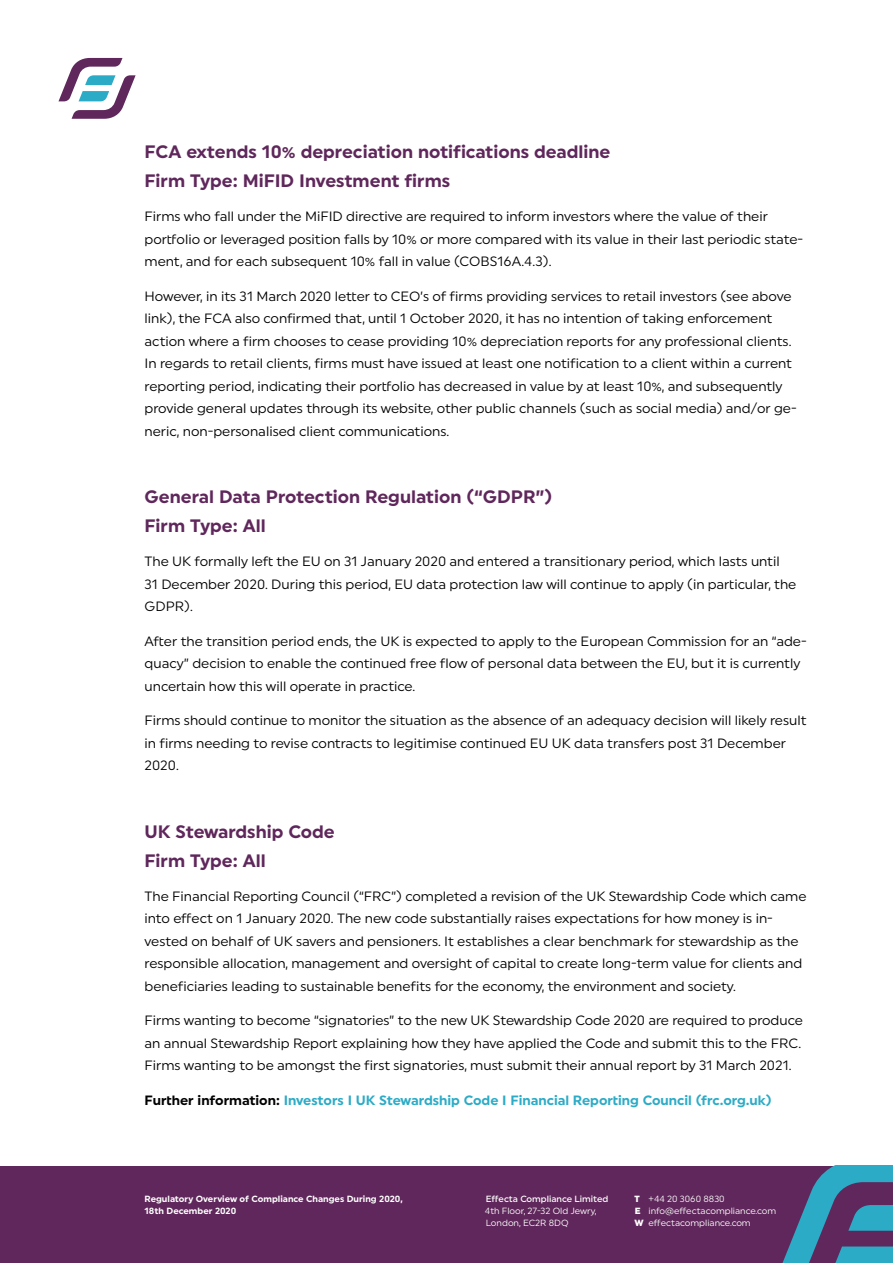
<style>
.page{position:relative;width:893px;height:1263px;background:#fff}
.page>*{position:absolute;margin:0;border:0;box-sizing:border-box;transform-origin:0 0}
.t1{font:700 18px/29.2px "Uniform";color:#5f275b}
.t2{font:13.5px/22.5px "Uniform";color:#000}
.t3{font:700 13.5px "Uniform";color:#2cabc6}
.t4{font:9px/12px "Uniform";color:#fff}
.t5{font:700 9px/12px "Uniform";color:#fff}
.t6{font:500 9px "Uniform";color:#fff}
.s1{color:#000}
.s2{font-weight:900}
</style>
<div class="page">
<div style="left:0;top:1166px;width:893px;height:97px;background:#5f275b"></div>
<svg style="left:782px;top:1166px;width:111px;height:97px"></svg>
<svg style="left:58px;top:58px;width:78px;height:61px"></svg>
<h1 class="t1" style="left:145px;top:137px;width:467px">FCA extends 10% depreciation notifications deadline<br>Firm Type: MiFID Investment firms</h1>
<p class="t2" style="left:145px;top:205px;width:660px">Firms who fall under the MiFID directive are required to inform investors where the value of their portfolio or leveraged position falls by 10% or more compared with its value in their last periodic state&shy;ment, and for each subsequent 10% fall in value (COBS16A.4.3).</p>
<p class="t2" style="left:145px;top:284px;width:654px">However, in its 31 March 2020 letter to CEO’s of firms providing services to retail investors (see above link), the FCA also confirmed that, until 1 October 2020, it has no intention of taking enforcement action where a firm chooses to cease providing 10% depreciation reports for any professional clients.<br>In regards to retail clients, firms must have issued at least one notification to a client within a current reporting period, indicating their portfolio has decreased in value by at least 10%, and subsequently provide general updates through its website, other public channels (such as social media) and/or ge&shy;neric, non-personalised client communications.</p>
<h1 class="t1" style="left:145px;top:482px;width:409px">General Data Protection Regulation (“GDPR”)<br>Firm Type: All</h1>
<p class="t2" style="left:145px;top:550px;width:653px">The UK formally left the EU on 31 January 2020 and entered a transitionary period, which lasts until<br>31 December 2020. During this period, EU data protection law will continue to apply (in particular, the<br>GDPR).</p>
<p class="t2" style="left:145px;top:629px;width:664px">After the transition period ends, the UK is expected to apply to the European Commission for an “ade&shy;quacy” decision to enable the continued free flow of personal data between the EU, but it is currently uncertain how this will operate in practice.</p>
<p class="t2" style="left:145px;top:709px;width:663px">Firms should continue to monitor the situation as the absence of an adequacy decision will likely result in firms needing to revise contracts to legitimise continued EU UK data transfers post 31 December<br>2020.</p>
<h1 class="t1" style="left:145px;top:816px;width:192px">UK Stewardship Code<br>Firm Type: All</h1>
<p class="t2" style="left:145px;top:884px;width:663px">The Financial Reporting Council (“FRC”) completed a revision of the UK Stewardship Code which came into effect on 1 January 2020. The new code substantially raises expectations for how money is in&shy;vested on behalf of UK savers and pensioners. It establishes a clear benchmark for stewardship as the responsible allocation, management and oversight of capital to create long-term value for clients and beneficiaries leading to sustainable benefits for the economy, the environment and society.</p>
<p class="t2" style="left:145px;top:1009px;width:660px">Firms wanting to become “signatories” to the new UK Stewardship Code 2020 are required to produce an annual Stewardship Report explaining how they have applied the Code and submit this to the FRC.<br>Firms wanting to be amongst the first signatories, must submit their annual report by 31 March 2021.</p>
<p class="t3" style="left:145px;top:1092px;width:629px"><span class="s1">Further information:</span> Investors I UK Stewardship Code I Financial Reporting Council (frc.org.uk)</p>
<p class="t5" style="left:145px;top:1192px;width:260px">Regulatory Overview of Compliance Changes During 2020,<br>18th December 2020</p>
<p class="t6" style="left:486px;top:1193px;width:124px">Effecta Compliance Limited</p>
<p class="t4" style="left:485px;top:1204px;width:113px">4th Floor, 27-32 Old Jewry,<br>London, EC2R 8DQ</p>
<p class="t4" style="left:634px;top:1192px;width:143px"><span class="s2">T</span> +44 20 3060 8830<br><span class="s2">E</span> info@effectacompliance.com<br><span class="s2">W</span> effectacompliance.com</p>
</div>
